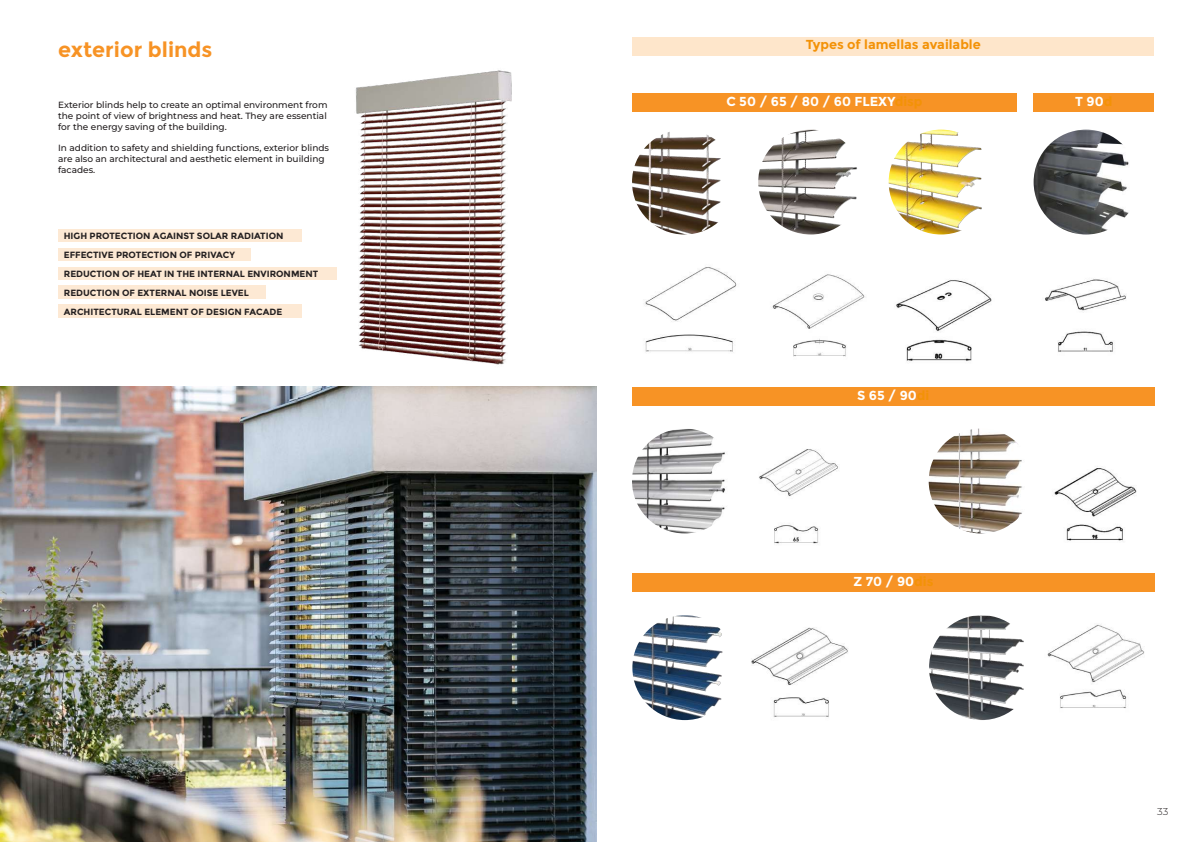
<style>
.page{position:relative;width:1191px;height:842px;background:#fff}
.page>*{position:absolute;margin:0;border:0;box-sizing:border-box;transform-origin:0 0}
.t1{font:700 21px "Montserrat";color:#f79325}
.t2{font:700 13px "Montserrat";color:#fff}
.t3{font:700 13px "Montserrat";color:#f39207}
.t4{font:300 10px "Montserrat";color:#231f20}
.t5{font:500 9px/10.8px "Montserrat";color:#231f20}
.t6{font:700 9px/19px "Montserrat";color:#231f20}
.s1{color:#f39207}
</style>
<div class="page">
<img style="left:632px;top:130px;width:105px;height:104px;border-radius:52px">
<img style="left:632px;top:429px;width:105px;height:104px;border-radius:52px">
<img style="left:632px;top:615px;width:105px;height:105px;border-radius:52px">
<img style="left:758px;top:130px;width:105px;height:104px;border-radius:52px">
<img style="left:928px;top:429px;width:105px;height:104px;border-radius:52px">
<img style="left:929px;top:615px;width:105px;height:105px;border-radius:52px">
<img style="left:1033px;top:130px;width:105px;height:104px;border-radius:52px">
<img style="left:888px;top:130px;width:105px;height:104px;border-radius:52px">
<img style="left:0;top:387px;width:596px;height:455px">
<img style="left:327px;top:70px;width:185px;height:295px">
<div style="left:632px;top:37px;width:522px;height:18px;background:#fee6cb"></div>
<div style="left:632px;top:94px;width:384px;height:18px;background:#f79325"></div>
<div style="left:632px;top:387px;width:522px;height:18px;background:#f79325"></div>
<div style="left:632px;top:574px;width:522px;height:18px;background:#f79325"></div>
<div style="left:1033px;top:94px;width:121px;height:18px;background:#f79325"></div>
<img style="left:645px;top:267px;width:92px;height:85px">
<img style="left:759px;top:449px;width:79px;height:95px">
<img style="left:751px;top:627px;width:97px;height:90px">
<img style="left:1054px;top:468px;width:83px;height:73px">
<img style="left:1047px;top:624px;width:98px;height:84px">
<img style="left:1045px;top:279px;width:81px;height:73px">
<img style="left:772px;top:274px;width:93px;height:83px">
<img style="left:896px;top:280px;width:96px;height:81px">
<div style="left:58px;top:229px;width:243px;height:12px;background:#fde9d4"></div>
<div style="left:58px;top:248px;width:193px;height:13px;background:#fde9d4"></div>
<div style="left:58px;top:267px;width:278px;height:12px;background:#fde9d4"></div>
<div style="left:58px;top:285px;width:207px;height:14px;background:#fde9d4"></div>
<div style="left:58px;top:304px;width:243px;height:14px;background:#fde9d4"></div>
<h1 class="t1" style="left:58px;top:37px;width:156px">exterior blinds</h1>
<h2 class="t3" style="left:805px;top:37px;width:177px">Types of lamellas available</h2>
<h2 class="t2" style="left:726px;top:94px;width:198px">C 50 / 65 / 80 / 60 FLEXY<span class="s1">disp</span></h2>
<p class="t5" style="left:58px;top:99px;width:271px">Exterior blinds help to create an optimal environment from</p>
<h2 class="t2" style="left:1075px;top:94px;width:39px">T 90<span class="s1">d</span></h2>
<p class="t5" style="left:58px;top:110px;width:270px">the point of view of brightness and heat. They are essential for the energy saving of the building.</p>
<p class="t5" style="left:58px;top:143px;width:272px">In addition to safety and shielding functions, exterior blinds are also an architectural and aesthetic element in building facades.</p>
<p class="t6" style="left:64px;top:226px;width:256px">HIGH PROTECTION AGAINST SOLAR RADIATION EFFECTIVE PROTECTION OF PRIVACY<br>REDUCTION OF HEAT IN THE INTERNAL ENVIRONMENT REDUCTION OF EXTERNAL NOISE LEVEL ARCHITECTURAL ELEMENT OF DESIGN FACADE</p>
<h2 class="t2" style="left:857px;top:387px;width:74px">S 65 / 90<span class="s1">di</span></h2>
<h2 class="t2" style="left:853px;top:574px;width:81px">Z 70 / 90<span class="s1">dis</span></h2>
<p class="t4" style="left:1157px;top:805px;width:13px">33</p>
</div>
